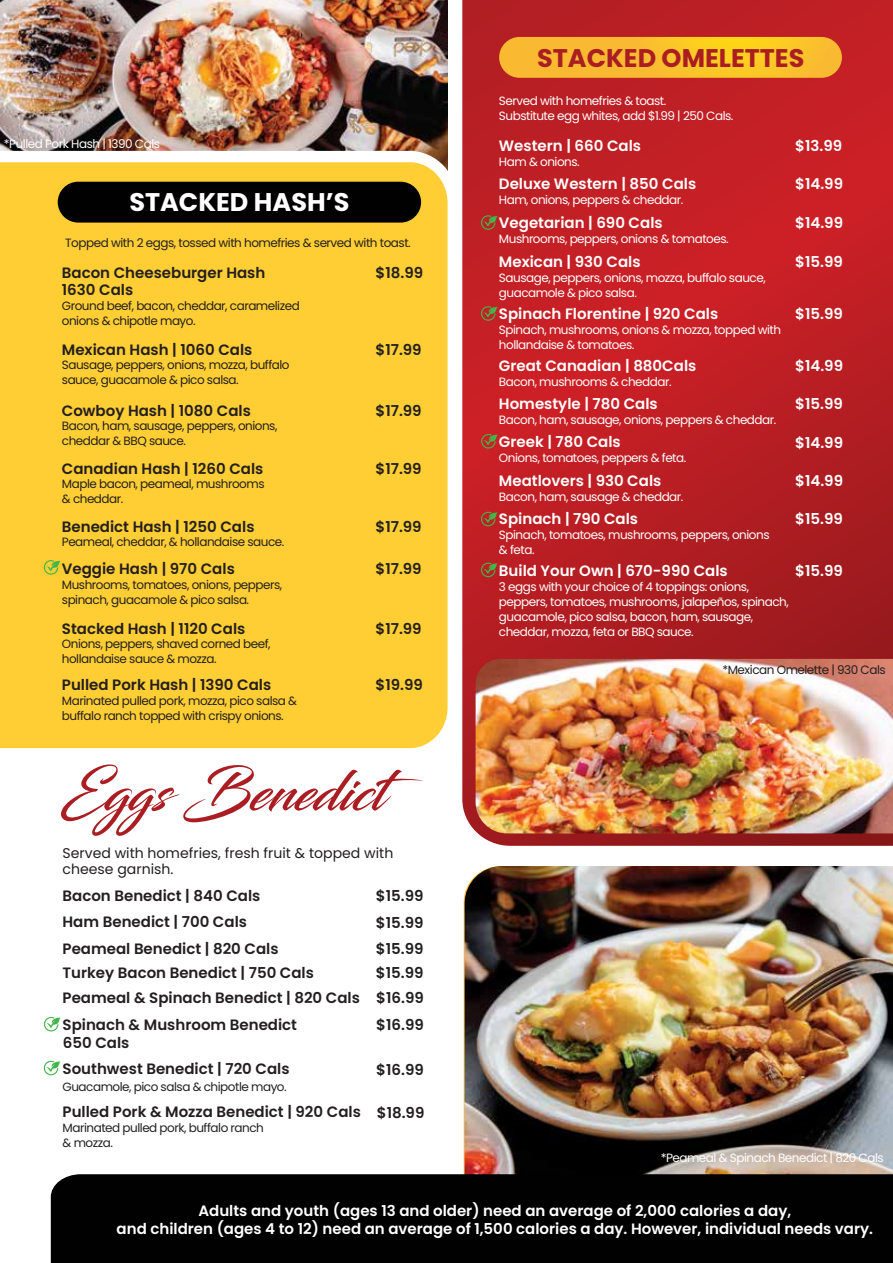
<style>
.page{position:relative;width:893px;height:1263px;background:#fff}
.page>*{position:absolute;margin:0;border:0;box-sizing:border-box;transform-origin:0 0}
.t1{font:55.05px "Blacksword";color:#aa1e23}
.t2{font:700 25.5px "Poppins";color:#aa1e23}
.t3{font:700 25.5px "Poppins";color:#fff}
.t4{font:600 15px/24.8px "Poppins";color:#231f20;text-align:right}
.t5{font:600 15px/18px "Poppins";color:#fff;text-align:center}
.t6{font:14.1px/16px "Poppins";color:#231f20}
.t7{font:12px/15px "Poppins";letter-spacing:-.04em;color:#fff}
.t8{font:12px/15px "Poppins";letter-spacing:-.04em;color:#231f20}
</style>
<div class="page">
<img style="left:0;top:0;width:448px;height:151px">
<img style="left:465px;top:866px;width:428px;height:308px">
<div style="left:0;top:162px;width:448px;height:586px;background:#ffce35"></div>
<svg style="left:462px;top:0;width:431px;height:846px;background:#bb1f24"></svg>
<svg style="left:499px;top:37px;width:343px;height:41px;background:#f8bc2b"></svg>
<div style="left:58px;top:182px;width:363px;height:41px;background:#010102;border-radius:20px"></div>
<img style="left:476px;top:659px;width:417px;height:174px">
<div style="left:51px;top:1174px;width:842px;height:89px;background:#010102"></div>
<svg style="left:44px;top:560px;width:16px;height:15px"></svg>
<svg style="left:44px;top:1017px;width:17px;height:14px"></svg>
<svg style="left:44px;top:1061px;width:16px;height:14px"></svg>
<svg style="left:481px;top:215px;width:17px;height:15px"></svg>
<svg style="left:481px;top:306px;width:17px;height:15px"></svg>
<svg style="left:481px;top:434px;width:17px;height:15px"></svg>
<svg style="left:481px;top:512px;width:17px;height:14px"></svg>
<svg style="left:481px;top:563px;width:17px;height:14px"></svg>
<p class="t7" style="left:4px;top:136px;width:158px">*Pulled Pork Hash | 1390 Cals</p>
<h2 class="t3" style="left:129px;top:187px;width:221px">STACKED HASH’S</h2>
<p class="t8" style="left:65px;top:235px;width:347px">Topped with 2 eggs, tossed with homefries &amp; served with toast.</p>
<p class="t4" style="left:62px;top:260px;width:205px">Bacon Cheeseburger Hash</p>
<p class="t4" style="left:376px;top:260px;width:49px">$18.99</p>
<p class="t4" style="left:62px;top:277px;width:73px">1630 Cals</p>
<p class="t8" style="left:62px;top:298px;width:239px">Ground beef, bacon, cheddar, caramelized onions &amp; chipotle mayo.</p>
<p class="t4" style="left:62px;top:337px;width:192px">Mexican Hash | 1060 Cals</p>
<p class="t4" style="left:376px;top:337px;width:48px">$17.99</p>
<p class="t8" style="left:62px;top:358px;width:229px">Sausage, peppers, onions, mozza, buffalo sauce, guacamole &amp; pico salsa.</p>
<p class="t4" style="left:62px;top:398px;width:190px">Cowboy Hash | 1080 Cals</p>
<p class="t4" style="left:376px;top:398px;width:48px">$17.99</p>
<p class="t8" style="left:62px;top:419px;width:217px">Bacon, ham, sausage, peppers, onions, cheddar &amp; BBQ sauce.</p>
<p class="t4" style="left:62px;top:456px;width:203px">Canadian Hash | 1260 Cals</p>
<p class="t4" style="left:376px;top:456px;width:48px">$17.99</p>
<p class="t8" style="left:62px;top:477px;width:204px">Maple bacon, peameal, mushrooms &amp; cheddar.</p>
<p class="t4" style="left:62px;top:514px;width:194px">Benedict Hash | 1250 Cals</p>
<p class="t4" style="left:376px;top:514px;width:48px">$17.99</p>
<p class="t8" style="left:62px;top:535px;width:224px">Peameal, cheddar, &amp; hollandaise sauce.</p>
<p class="t4" style="left:62px;top:556px;width:174px">Veggie Hash | 970 Cals</p>
<p class="t4" style="left:376px;top:556px;width:48px">$17.99</p>
<p class="t8" style="left:62px;top:577px;width:222px">Mushrooms, tomatoes, onions, peppers, spinach, guacamole &amp; pico salsa.</p>
<p class="t4" style="left:62px;top:616px;width:185px">Stacked Hash | 1120 Cals</p>
<p class="t4" style="left:376px;top:616px;width:48px">$17.99</p>
<p class="t8" style="left:62px;top:637px;width:210px">Onions, peppers, shaved corned beef, hollandaise sauce &amp; mozza.</p>
<p class="t4" style="left:62px;top:673px;width:211px">Pulled Pork Hash | 1390 Cals</p>
<p class="t4" style="left:376px;top:673px;width:49px">$19.99</p>
<p class="t8" style="left:62px;top:693px;width:237px">Marinated pulled pork, mozza, pico salsa &amp; buffalo ranch topped with crispy onions.</p>
<h1 class="t1" style="left:61px;top:759px;width:365px">Eggs Benedict</h1>
<p class="t6" style="left:63px;top:845px;width:332px">Served with homefries, fresh fruit &amp; topped with cheese garnish.</p>
<p class="t4" style="left:63px;top:883px;width:199px">Bacon Benedict | 840 Cals</p>
<p class="t4" style="left:376px;top:883px;width:49px">$15.99</p>
<p class="t4" style="left:63px;top:910px;width:186px">Ham Benedict | 700 Cals</p>
<p class="t4" style="left:376px;top:910px;width:49px">$15.99</p>
<p class="t4" style="left:63px;top:936px;width:218px">Peameal Benedict | 820 Cals</p>
<p class="t4" style="left:376px;top:937px;width:49px">$15.99</p>
<p class="t4" style="left:63px;top:960px;width:253px">Turkey Bacon Benedict | 750 Cals</p>
<p class="t4" style="left:63px;top:960px;width:363px">$15.99<br>Peameal &amp; Spinach Benedict | 820 Cals $16.99</p>
<p class="t4" style="left:63px;top:1012px;width:236px">Spinach &amp; Mushroom Benedict</p>
<p class="t4" style="left:376px;top:1013px;width:49px">$16.99</p>
<p class="t4" style="left:63px;top:1057px;width:228px">Southwest Benedict | 720 Cals</p>
<p class="t4" style="left:376px;top:1057px;width:49px">$16.99</p>
<p class="t8" style="left:63px;top:1079px;width:226px">Guacamole, pico salsa &amp; chipotle mayo.</p>
<p class="t4" style="left:63px;top:1100px;width:300px">Pulled Pork &amp; Mozza Benedict | 920 Cals</p>
<p class="t4" style="left:63px;top:1030px;width:68px">650 Cals</p>
<p class="t4" style="left:377px;top:1100px;width:49px">$18.99</p>
<p class="t8" style="left:63px;top:1120px;width:203px">Marinated pulled pork, buffalo ranch &amp; mozza.</p>
<h2 class="t2" style="left:537px;top:43px;width:269px">STACKED OMELETTES</h2>
<p class="t7" style="left:499px;top:94px;width:236px">Served with homefries &amp; toast.<br>Substitute egg whites, add $1.99 | 250 Cals.</p>
<p class="t5" style="left:499px;top:136px;width:144px">Western | 660 Cals</p>
<p class="t7" style="left:499px;top:154px;width:82px">Ham &amp; onions.</p>
<p class="t5" style="left:499px;top:175px;width:199px">Deluxe Western | 850 Cals</p>
<p class="t5" style="left:499px;top:214px;width:165px">Vegetarian | 690 Cals</p>
<p class="t5" style="left:499px;top:252px;width:143px">Mexican | 930 Cals</p>
<p class="t7" style="left:499px;top:193px;width:186px">Ham, onions, peppers &amp; cheddar.</p>
<p class="t7" style="left:499px;top:231px;width:231px">Mushrooms, peppers, onions &amp; tomatoes.</p>
<p class="t7" style="left:499px;top:270px;width:268px">Sausage, peppers, onions, mozza, buffalo sauce, guacamole &amp; pico salsa.</p>
<p class="t5" style="left:499px;top:304px;width:221px">Spinach Florentine | 920 Cals</p>
<p class="t7" style="left:499px;top:322px;width:284px">Spinach, mushrooms, onions &amp; mozza, topped with hollandaise &amp; tomatoes.</p>
<p class="t5" style="left:499px;top:357px;width:199px">Great Canadian | 880Cals</p>
<p class="t7" style="left:499px;top:374px;width:174px">Bacon, mushrooms &amp; cheddar.</p>
<p class="t5" style="left:499px;top:395px;width:160px">Homestyle | 780 Cals</p>
<p class="t5" style="left:499px;top:433px;width:123px">Greek | 780 Cals</p>
<p class="t5" style="left:499px;top:471px;width:164px">Meatlovers | 930 Cals</p>
<p class="t5" style="left:499px;top:510px;width:141px">Spinach | 790 Cals</p>
<p class="t7" style="left:499px;top:413px;width:279px">Bacon, ham, sausage, onions, peppers &amp; cheddar.</p>
<p class="t7" style="left:499px;top:451px;width:189px">Onions, tomatoes, peppers &amp; feta.</p>
<p class="t7" style="left:499px;top:489px;width:186px">Bacon, ham, sausage &amp; cheddar.</p>
<p class="t7" style="left:499px;top:527px;width:272px">Spinach, tomatoes, mushrooms, peppers, onions &amp; feta.</p>
<p class="t5" style="left:499px;top:562px;width:230px">Build Your Own | 670-990 Cals</p>
<p class="t5" style="left:795px;top:136px;width:48px">$13.99</p>
<p class="t5" style="left:795px;top:175px;width:49px">$14.99</p>
<p class="t5" style="left:795px;top:214px;width:49px">$14.99</p>
<p class="t5" style="left:795px;top:253px;width:49px">$15.99</p>
<p class="t5" style="left:795px;top:305px;width:49px">$15.99</p>
<p class="t5" style="left:795px;top:357px;width:49px">$14.99</p>
<p class="t5" style="left:795px;top:395px;width:49px">$15.99</p>
<p class="t5" style="left:795px;top:433px;width:49px">$14.99</p>
<p class="t5" style="left:795px;top:472px;width:49px">$14.99</p>
<p class="t5" style="left:795px;top:510px;width:49px">$15.99</p>
<p class="t5" style="left:795px;top:562px;width:49px">$15.99</p>
<p class="t7" style="left:499px;top:579px;width:291px">3 eggs with your choice of 4 toppings: onions, peppers, tomatoes, mushrooms, jalapeños, spinach, guacamole, pico salsa, bacon, ham, sausage, cheddar, mozza, feta or BBQ sauce.</p>
<p class="t8" style="left:722px;top:662px;width:165px">*Mexican Omelette | 930 Cals</p>
<p class="t7" style="left:661px;top:1150px;width:225px">*Peameal &amp; Spinach Benedict | 820 Cals</p>
<p class="t5" style="left:117px;top:1202px;width:758px">Adults and youth (ages 13 and older) need an average of 2,000 calories a day,<br>and children (ages 4 to 12) need an average of 1,500 calories a day. However, individual needs vary.</p>
</div>
